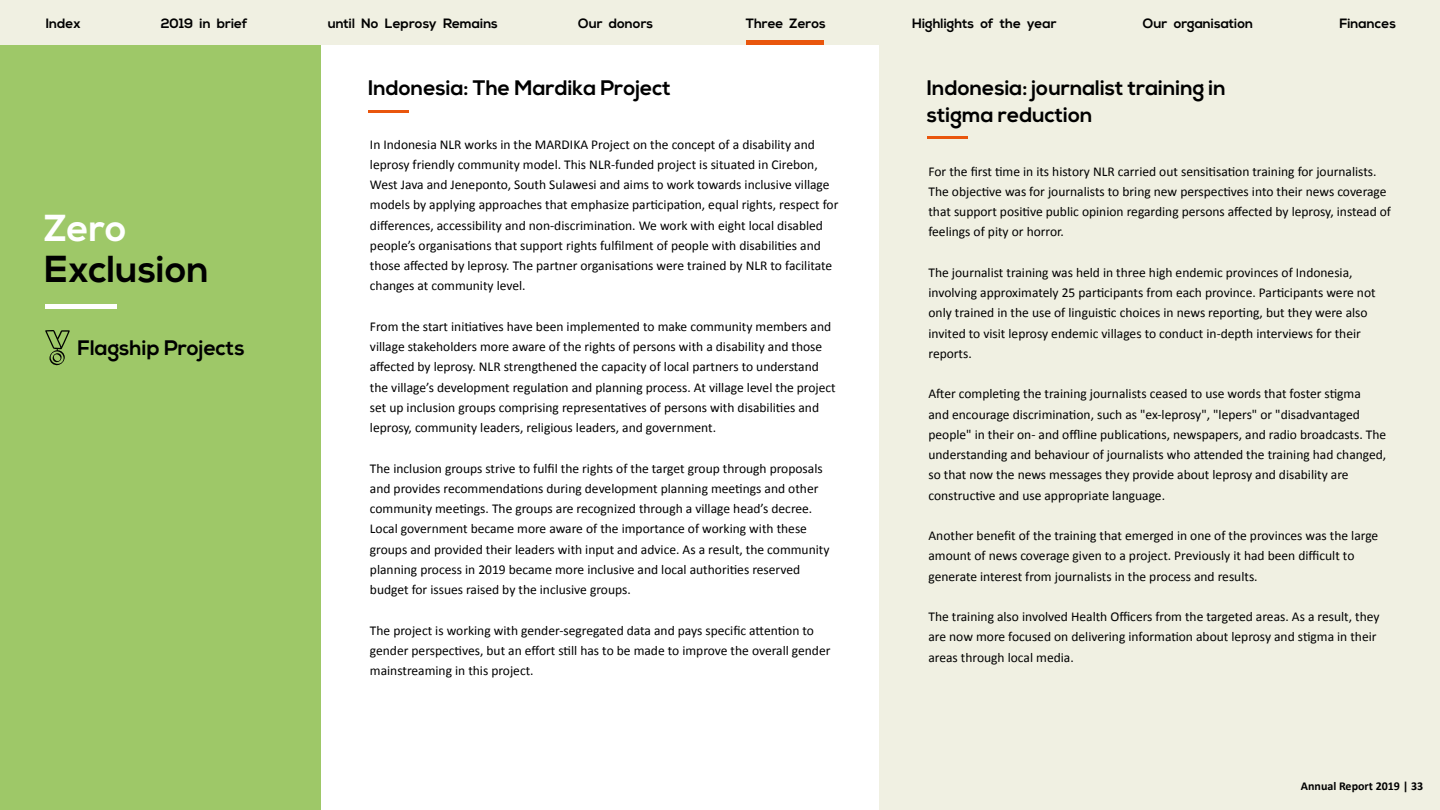
<style>
.page{position:relative;width:1440px;height:810px;background:#fff}
.page>*{position:absolute;margin:0;border:0;box-sizing:border-box;transform-origin:0 0}
.t1{font:700 37.5px "Nexa";color:#000}
.t2{font:700 37.5px "Nexa";color:#fff}
.t3{font:700 21px/27px "Nexa";color:#000}
.t4{font:13.5px/20.2px "Calibri";color:#000}
.t5{font:700 13.5px "Nexa";color:#000}
.t6{font:700 12px "Calibri";color:#000}
</style>
<div class="page">
<div style="left:0;top:0;width:321px;height:810px;background:#9ec868"></div>
<hr style="left:45px;top:304px;width:72px;height:4px;background:#fff">
<svg style="left:45px;top:330px;width:25px;height:36px"></svg>
<div style="left:879px;top:45px;width:561px;height:765px;background:#f0f0e2"></div>
<hr style="left:927px;top:137px;width:41px;height:2px;background:#e9560d">
<hr style="left:368px;top:110px;width:41px;height:3px;background:#e9560d">
<div style="left:0;top:0;width:1440px;height:45px;background:#f0f0e2"></div>
<div style="left:747px;top:40px;width:77px;height:5px;background:#e9560d"></div>
<p class="t5" style="left:46px;top:17px;width:36px">Index</p>
<p class="t5" style="left:161px;top:17px;width:88px">2019 in brief</p>
<p class="t5" style="left:328px;top:17px;width:172px">until No Leprosy Remains</p>
<p class="t5" style="left:578px;top:17px;width:77px">Our donors</p>
<p class="t5" style="left:746px;top:17px;width:82px">Three Zeros</p>
<p class="t5" style="left:912px;top:17px;width:146px">Highlights of the year</p>
<p class="t5" style="left:1143px;top:17px;width:112px">Our organisation</p>
<p class="t5" style="left:1339px;top:17px;width:58px">Finances</p>
<h1 class="t2" style="left:45px;top:210px;width:84px">Zero</h1>
<h1 class="t1" style="left:45px;top:251px;width:166px">Exclusion</h1>
<h2 class="t3" style="left:78px;top:336px;width:169px">Flagship Projects</h2>
<h2 class="t3" style="left:368px;top:76px;width:304px">Indonesia: The Mardika Project</h2>
<h2 class="t3" style="left:927px;top:76px;width:300px">Indonesia: journalist training in stigma reduction</h2>
<p class="t4" style="left:370px;top:134px;width:470px">In Indonesia NLR works in the MARDIKA Project on the concept of a disability and leprosy friendly community model. This NLR-funded project is situated in Cirebon, West Java and Jeneponto, South Sulawesi and aims to work towards inclusive village models by applying approaches that emphasize participation, equal rights, respect for differences, accessibility and non-discrimination. We work with eight local disabled people’s organisations that support rights fulfilment of people with disabilities and those affected by leprosy. The partner organisations were trained by NLR to facilitate changes at community level.</p>
<p class="t4" style="left:370px;top:316px;width:467px">From the start initiatives have been implemented to make community members and village stakeholders more aware of the rights of persons with a disability and those affected by leprosy. NLR strengthened the capacity of local partners to understand the village’s development regulation and planning process. At village level the project set up inclusion groups comprising representatives of persons with disabilities and leprosy, community leaders, religious leaders, and government.</p>
<p class="t4" style="left:370px;top:458px;width:461px">The inclusion groups strive to fulfil the rights of the target group through proposals and provides recommendations during development planning meetings and other community meetings. The groups are recognized through a village head’s decree.<br>Local government became more aware of the importance of working with these groups and provided their leaders with input and advice. As a result, the community planning process in 2019 became more inclusive and local authorities reserved budget for issues raised by the inclusive groups.</p>
<p class="t4" style="left:370px;top:620px;width:462px">The project is working with gender-segregated data and pays specific attention to gender perspectives, but an effort still has to be made to improve the overall gender mainstreaming in this project.</p>
<p class="t4" style="left:928px;top:161px;width:464px">For the first time in its history NLR carried out sensitisation training for journalists.<br>The objective was for journalists to bring new perspectives into their news coverage that support positive public opinion regarding persons affected by leprosy, instead of feelings of pity or horror.</p>
<p class="t4" style="left:928px;top:262px;width:449px">The journalist training was held in three high endemic provinces of Indonesia, involving approximately 25 participants from each province. Participants were not only trained in the use of linguistic choices in news reporting, but they were also invited to visit leprosy endemic villages to conduct in-depth interviews for their reports.</p>
<p class="t4" style="left:928px;top:384px;width:459px">After completing the training journalists ceased to use words that foster stigma<br>and encourage discrimination, such as "ex-leprosy", "lepers" or "disadvantaged people" in their on- and offline publications, newspapers, and radio broadcasts. The understanding and behaviour of journalists who attended the training had changed, so that now the news messages they provide about leprosy and disability are constructive and use appropriate language.</p>
<p class="t4" style="left:928px;top:525px;width:451px">Another benefit of the training that emerged in one of the provinces was the large amount of news coverage given to a project. Previously it had been difficult to generate interest from journalists in the process and results.</p>
<p class="t4" style="left:928px;top:606px;width:453px">The training also involved Health Officers from the targeted areas. As a result, they are now more focused on delivering information about leprosy and stigma in their areas through local media.</p>
<p class="t6" style="left:1301px;top:781px;width:124px">Annual Report 2019 | 33</p>
</div>
